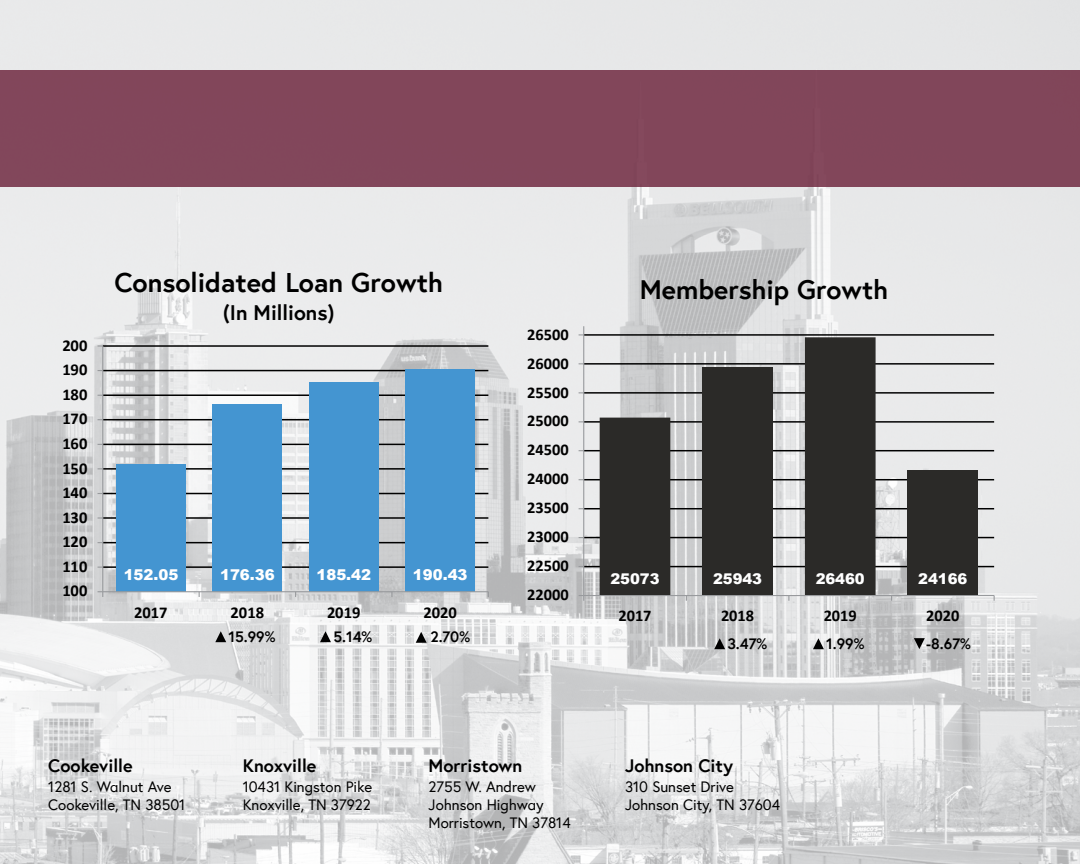
<style>
.page{position:relative;width:1080px;height:864px;background:#fff}
.page>*{position:absolute;margin:0;border:0;box-sizing:border-box;transform-origin:0 0}
.t1{font:700 27px "Europa";color:#000}
.t2{font:700 26.7px "Europa";color:#000}
.t3{font:700 21px "Europa";letter-spacing:.005em;color:#000}
.t4{font:700 18px "Europa";color:#000}
.t5{font:700 16.5px "Calibri";letter-spacing:-.005em;color:#000}
.t6{font:700 16.35px "Calibri";letter-spacing:-.005em;color:#000}
.t7{font:15px/18.3px "Europa";color:#000}
.t8{font:700 15px "Europa";color:#000}
.t9{font:900 15px "Arial";letter-spacing:-.005em;color:#fff}
.t10{font:900 14.7px "Arial";letter-spacing:-.005em;color:#fff}
</style>
<div class="page">
<img style="left:0;top:0;width:1080px;height:864px">
<div style="left:0;top:70px;width:1080px;height:117px;background:#82465a"></div>
<svg style="left:714px;top:638px;width:11px;height:11px"></svg>
<svg style="left:813px;top:638px;width:11px;height:11px"></svg>
<svg style="left:914px;top:638px;width:11px;height:11px"></svg>
<hr style="left:103px;top:566px;width:385px;height:2px;background:#000">
<hr style="left:103px;top:542px;width:385px;height:1px;background:#000">
<hr style="left:103px;top:517px;width:385px;height:2px;background:#000">
<hr style="left:103px;top:493px;width:385px;height:1px;background:#000">
<hr style="left:103px;top:468px;width:385px;height:2px;background:#000">
<hr style="left:103px;top:444px;width:385px;height:1px;background:#000">
<hr style="left:103px;top:419px;width:385px;height:1px;background:#000">
<hr style="left:103px;top:394px;width:385px;height:2px;background:#000">
<hr style="left:103px;top:370px;width:385px;height:1px;background:#000">
<hr style="left:103px;top:345px;width:385px;height:2px;background:#000">
<div style="left:116px;top:464px;width:70px;height:128px;background:#4495d1"></div>
<div style="left:212px;top:404px;width:70px;height:188px;background:#4495d1"></div>
<div style="left:309px;top:382px;width:70px;height:210px;background:#4495d1"></div>
<div style="left:405px;top:370px;width:70px;height:222px;background:#4495d1"></div>
<hr style="left:102px;top:346px;width:1px;height:246px;background:#989a9d">
<hr style="left:103px;top:591px;width:385px;height:1px;background:#989a9d">
<svg style="left:98px;top:591px;width:5px;height:6px"></svg>
<hr style="left:584px;top:566px;width:410px;height:1px;background:#000">
<hr style="left:584px;top:537px;width:410px;height:1px;background:#000">
<hr style="left:584px;top:508px;width:410px;height:1px;background:#000">
<hr style="left:584px;top:479px;width:410px;height:1px;background:#000">
<hr style="left:584px;top:450px;width:410px;height:1px;background:#000">
<hr style="left:584px;top:421px;width:410px;height:2px;background:#000">
<hr style="left:584px;top:392px;width:410px;height:2px;background:#000">
<hr style="left:584px;top:363px;width:410px;height:2px;background:#000">
<hr style="left:584px;top:334px;width:410px;height:2px;background:#000">
<div style="left:907px;top:470px;width:71px;height:126px;background:#2b2a28"></div>
<svg style="left:600px;top:337px;width:276px;height:258px;background:#626261"></svg>
<hr style="left:583px;top:326px;width:1px;height:270px;background:#989a9d">
<hr style="left:584px;top:595px;width:410px;height:1px;background:#989a9d">
<svg style="left:579px;top:595px;width:5px;height:6px"></svg>
<svg style="left:215px;top:631px;width:11px;height:11px"></svg>
<svg style="left:320px;top:631px;width:11px;height:11px"></svg>
<svg style="left:416px;top:632px;width:11px;height:11px"></svg>
<p class="t5" style="left:62px;top:334px;width:27px">200</p>
<p class="t5" style="left:62px;top:358px;width:27px">190</p>
<p class="t5" style="left:62px;top:383px;width:27px">180</p>
<p class="t5" style="left:62px;top:407px;width:27px">170</p>
<p class="t5" style="left:62px;top:432px;width:27px">160</p>
<p class="t5" style="left:62px;top:456px;width:27px">150</p>
<p class="t5" style="left:62px;top:481px;width:27px">140</p>
<p class="t5" style="left:62px;top:506px;width:27px">130</p>
<p class="t5" style="left:62px;top:530px;width:27px">120</p>
<p class="t5" style="left:62px;top:555px;width:27px">110</p>
<p class="t5" style="left:62px;top:579px;width:27px">100</p>
<h1 class="t1" style="left:114px;top:264px;width:330px">Consolidated Loan Growth</h1>
<h3 class="t3" style="left:223px;top:299px;width:113px">(In Millions)</h3>
<p class="t9" style="left:124px;top:564px;width:56px">152.05</p>
<p class="t9" style="left:220px;top:564px;width:56px">176.36</p>
<p class="t9" style="left:317px;top:564px;width:56px">185.42</p>
<p class="t9" style="left:413px;top:564px;width:56px">190.43</p>
<p class="t5" style="left:134px;top:601px;width:35px">2017</p>
<p class="t5" style="left:231px;top:601px;width:35px">2018</p>
<p class="t5" style="left:327px;top:601px;width:35px">2019</p>
<p class="t5" style="left:423px;top:601px;width:35px">2020</p>
<p class="t8" style="left:228px;top:627px;width:48px">15.99%</p>
<p class="t8" style="left:333px;top:627px;width:40px">5.14%</p>
<p class="t8" style="left:430px;top:627px;width:41px">2.70%</p>
<p class="t6" style="left:527px;top:323px;width:43px">26500</p>
<p class="t6" style="left:527px;top:352px;width:43px">26000</p>
<p class="t6" style="left:527px;top:381px;width:43px">25500</p>
<p class="t6" style="left:527px;top:409px;width:43px">25000</p>
<p class="t6" style="left:527px;top:438px;width:43px">24500</p>
<p class="t6" style="left:527px;top:467px;width:43px">24000</p>
<p class="t6" style="left:527px;top:496px;width:43px">23500</p>
<p class="t6" style="left:527px;top:525px;width:43px">23000</p>
<p class="t6" style="left:527px;top:554px;width:43px">22500</p>
<p class="t6" style="left:527px;top:583px;width:43px">22000</p>
<h2 class="t2" style="left:640px;top:272px;width:250px">Membership Growth</h2>
<p class="t10" style="left:611px;top:568px;width:51px">25073</p>
<p class="t10" style="left:713px;top:568px;width:51px">25943</p>
<p class="t10" style="left:816px;top:568px;width:51px">26460</p>
<p class="t10" style="left:918px;top:568px;width:51px">24166</p>
<p class="t6" style="left:619px;top:604px;width:35px">2017</p>
<p class="t6" style="left:721px;top:604px;width:35px">2018</p>
<p class="t6" style="left:824px;top:604px;width:35px">2019</p>
<p class="t6" style="left:926px;top:604px;width:35px">2020</p>
<p class="t8" style="left:727px;top:634px;width:41px">3.47%</p>
<p class="t8" style="left:826px;top:634px;width:40px">1.99%</p>
<p class="t8" style="left:926px;top:634px;width:46px">-8.67%</p>
<p class="t4" style="left:48px;top:753px;width:86px">Cookeville</p>
<p class="t7" style="left:48px;top:777px;width:139px">1281 S. Walnut Ave<br>Cookeville, TN 38501</p>
<p class="t4" style="left:243px;top:753px;width:75px">Knoxville</p>
<p class="t7" style="left:243px;top:777px;width:131px">10431 Kingston Pike<br>Knoxville, TN 37922</p>
<p class="t4" style="left:429px;top:753px;width:95px">Morristown</p>
<p class="t7" style="left:429px;top:777px;width:144px">2755 W. Andrew<br>Johnson Highway<br>Morristown, TN 37814</p>
<p class="t4" style="left:625px;top:753px;width:110px">Johnson City</p>
<p class="t7" style="left:625px;top:777px;width:157px">310 Sunset Drive<br>Johnson City, TN 37604</p>
</div>
